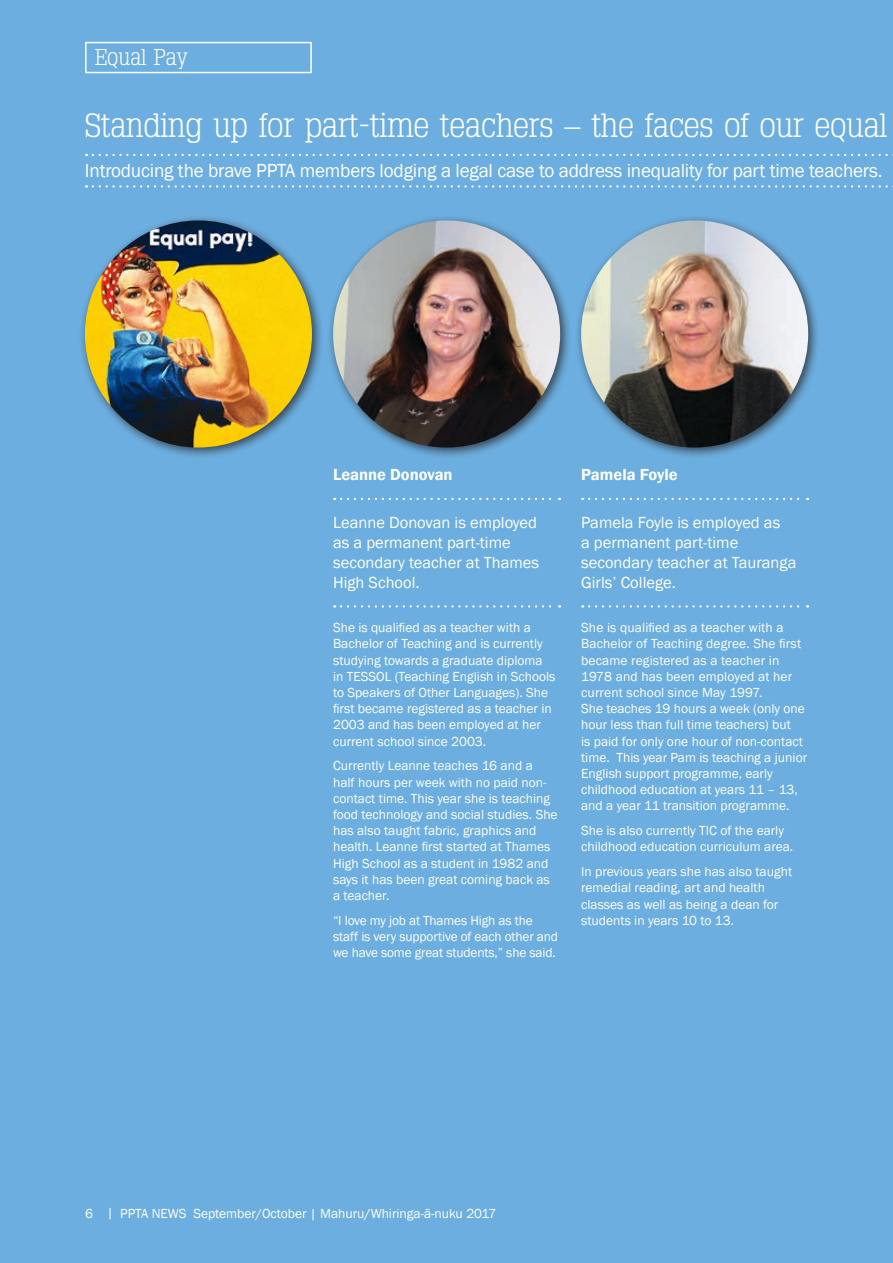
<style>
.page{position:relative;width:893px;height:1263px;background:#6caedf}
.page>*{position:absolute;margin:0;border:0;box-sizing:border-box;transform-origin:0 0}
.t1{font:300 33px "Typo Slabserif";letter-spacing:-.005em;color:#fff}
.t2{font:300 22.5px "Typo Slabserif";color:#fff}
.t3{font:19.5px "Franklin Gothic";letter-spacing:-.01em;color:#fff}
.t4{font:16.5px/19.8px "Franklin Gothic";color:#fff}
.t5{font:600 16.5px "Franklin Gothic";color:#fff}
.t6{font:13.5px/16.2px "Franklin Gothic";color:#fff}
</style>
<div class="page">
<div style="left:85px;top:42px;width:227px;height:31px;border:2px solid #fff"></div>
<svg style="left:93px;top:154px;width:800px;height:2px"></svg>
<svg style="left:93px;top:185px;width:800px;height:3px"></svg>
<svg style="left:589px;top:498px;width:219px;height:2px"></svg>
<svg style="left:589px;top:605px;width:219px;height:2px"></svg>
<svg style="left:341px;top:498px;width:219px;height:2px"></svg>
<svg style="left:341px;top:605px;width:219px;height:2px"></svg>
<div style="left:327px;top:214px;width:245px;height:246px;background:#231f20;opacity:.75"></div>
<img style="left:333px;top:220px;width:227px;height:227px;border-radius:114px">
<div style="left:79px;top:214px;width:245px;height:246px;background:#231f20;opacity:.75"></div>
<img style="left:85px;top:220px;width:227px;height:227px;border-radius:114px">
<div style="left:575px;top:214px;width:245px;height:246px;background:#231f20;opacity:.75"></div>
<img style="left:581px;top:220px;width:227px;height:227px;border-radius:114px">
<h2 class="t2" style="left:95px;top:45px;width:94px">Equal Pay</h2>
<h1 class="t1" style="left:85px;top:106px;width:803px">Standing up for part-time teachers – the faces of our equal</h1>
<h3 class="t3" style="left:85px;top:158px;width:799px">Introducing the brave PPTA members lodging a legal case to address inequality for part time teachers.</h3>
<p class="t5" style="left:333px;top:464px;width:121px">Leanne Donovan</p>
<p class="t4" style="left:333px;top:513px;width:208px">Leanne Donovan is employed as a permanent part-time secondary teacher at Thames<br>High School.</p>
<p class="t6" style="left:333px;top:620px;width:224px">She is qualified as a teacher with a Bachelor of Teaching and is currently studying towards a graduate diploma in TESSOL (Teaching English in Schools to Speakers of Other Languages). She first became registered as a teacher in 2003 and has been employed at her current school since 2003.</p>
<p class="t6" style="left:333px;top:758px;width:226px">Currently Leanne teaches 16 and a half hours per week with no paid non&shy;contact time. This year she is teaching food technology and social studies. She has also taught fabric, graphics and health. Leanne first started at Thames High School as a student in 1982 and says it has been great coming back as a teacher.</p>
<p class="t6" style="left:333px;top:912px;width:226px">“I love my job at Thames High as the staff is very supportive of each other and we have some great students,” she said.</p>
<p class="t5" style="left:581px;top:464px;width:98px">Pamela Foyle</p>
<p class="t4" style="left:581px;top:513px;width:217px">Pamela Foyle is employed as<br>a permanent part-time secondary teacher at Tauranga<br>Girls’ College.</p>
<p class="t6" style="left:581px;top:620px;width:227px">She is qualified as a teacher with a Bachelor of Teaching degree. She first became registered as a teacher in 1978 and has been employed at her current school since May 1997.<br>She teaches 19 hours a week (only one hour less than full time teachers) but<br>is paid for only one hour of non-contact time. This year Pam is teaching a junior English support programme, early childhood education at years 11 – 13, and a year 11 transition programme.</p>
<p class="t6" style="left:581px;top:823px;width:214px">She is also currently TIC of the early childhood education curriculum area.</p>
<p class="t6" style="left:581px;top:864px;width:213px">In previous years she has also taught remedial reading, art and health classes as well as being a dean for students in years 10 to 13.</p>
<p class="t6" style="left:85px;top:1206px;width:413px">6 | PPTA NEWS September/October | Mahuru/Whiringa-ā-nuku 2017</p>
</div>
